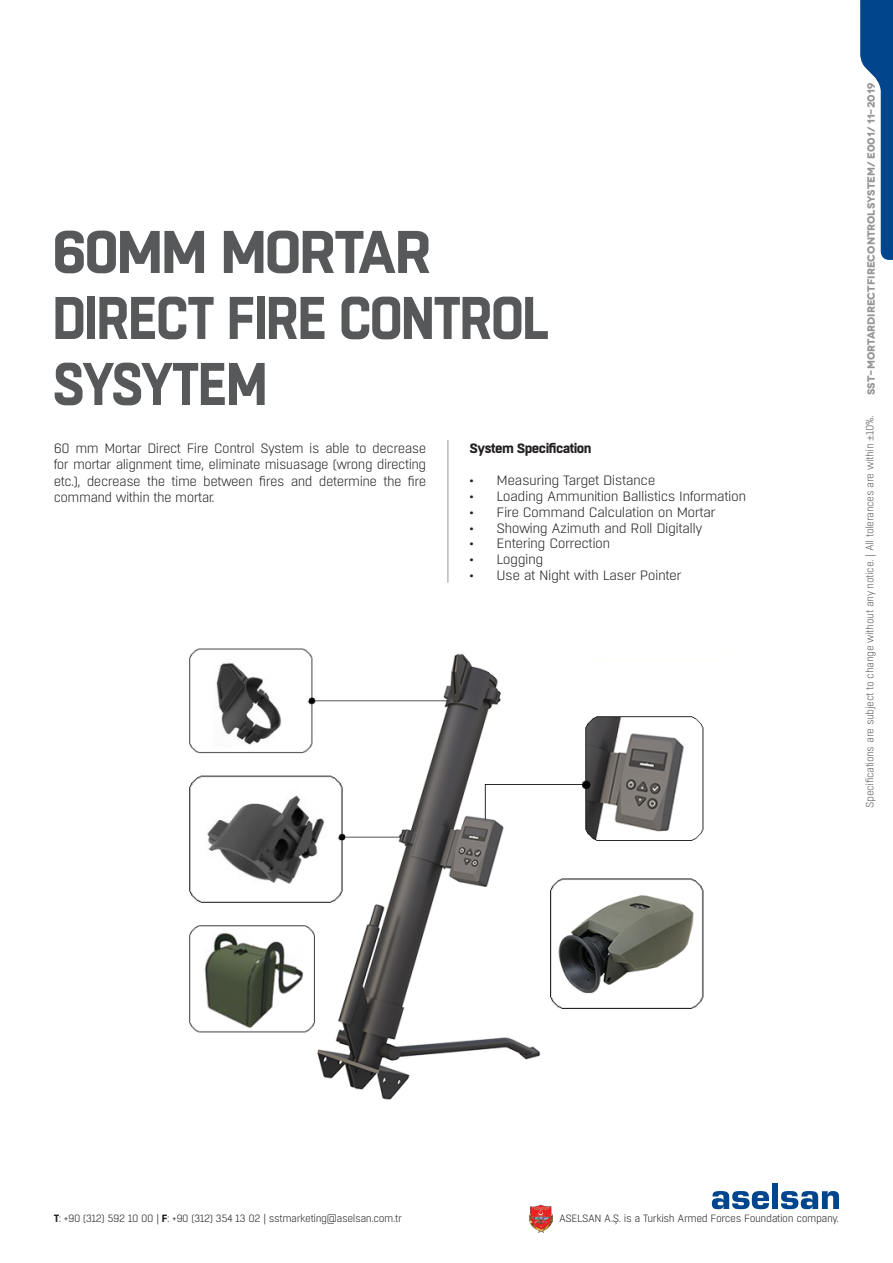
<style>
.page{position:relative;width:893px;height:1263px;background:#fff}
.page>*{position:absolute;margin:0;border:0;box-sizing:border-box;transform-origin:0 0}
.t1{font:700 60px/66px "Boxed";letter-spacing:-.04em;color:#57585a;scale:.9 1}
.t2{font:700 60px "Boxed";letter-spacing:-.04em;color:#57585a}
.t3{font:300 13.5px/16.2px "Boxed";letter-spacing:-.04em;color:#231f20;text-align:justify}
.t4{font:300 13.5px "Boxed";letter-spacing:-.04em;color:#231f20;scale:1.04 1}
.t5{font:700 13.5px "Boxed";letter-spacing:-.04em;color:#231f20;scale:1.04 1}
.t6{font:300 10.5px "Boxed";letter-spacing:-.04em;color:#231f20}
.t7{font:300 10.5px "Boxed";letter-spacing:-.04em;color:#57585a}
.t8{font:700 10.5px "Novecentowide";color:#939598}
.s1{font-family:"Minion Pro";font-weight:400}
.s2{font-weight:700}
</style>
<div class="page">
<img style="left:530px;top:1204px;width:23px;height:28px">
<svg style="left:712px;top:1191px;width:57px;height:18px"></svg>
<div style="left:772px;top:1183px;width:6px;height:26px;background:#01468c"></div>
<svg style="left:781px;top:1191px;width:58px;height:18px"></svg>
<svg style="left:860px;top:0;width:33px;height:260px"></svg>
<hr style="left:448px;top:440px;width:1px;height:143px;background:#939598">
<img style="left:189px;top:648px;width:515px;height:452px">
<p class="t2" style="left:52px;top:212px;width:381px">60MM MORTAR</p>
<p class="t1" style="left:52px;top:287px;width:554px">DIRECT FIRE CONTROL<br>SYSYTEM</p>
<p class="t3" style="left:54px;top:441px;width:374px">60 mm Mortar Direct Fire Control System is able to decrease for mortar alignment time, eliminate misuasage (wrong directing etc.), decrease the time between fires and determine the fire command within the mortar.</p>
<p class="t5" style="left:469px;top:439px;width:119px">System Specification</p>
<p class="t4" style="left:469px;top:472px;width:180px">• Measuring Target Distance</p>
<p class="t4" style="left:469px;top:488px;width:268px">• Loading Ammunition Ballistics Information</p>
<p class="t4" style="left:469px;top:504px;width:238px">• Fire Command Calculation on Mortar</p>
<p class="t4" style="left:469px;top:519px;width:225px">• Showing Azimuth and Roll Digitally</p>
<p class="t4" style="left:469px;top:535px;width:137px">• Entering Correction</p>
<p class="t4" style="left:469px;top:551px;width:73px">• Logging</p>
<p class="t4" style="left:469px;top:567px;width:206px">• Use at Night with Laser Pointer</p>
<p class="t8" style="left:864px;top:395px;width:313px;rotate:-90deg">SST-MORTARDIRECTFIRECONTROLSYSTEM/ E001/ 11-2019</p>
<p class="t7" style="left:863px;top:808px;width:394px;rotate:-90deg">Specifications are subject to change without any notice. | All tolerances are within <span class="s1">±</span>10%.</p>
<p class="t6" style="left:54px;top:1212px;width:350px"><span class="s2">T</span>: +90 (312) 592 10 00 | <span class="s2">F</span>: +90 (312) 354 13 02 | sstmarketing@aselsan.com.tr</p>
<p class="t6" style="left:559px;top:1212px;width:281px">ASELSAN A.Ş. is a Turkish Armed Forces Foundation company.</p>
</div>
